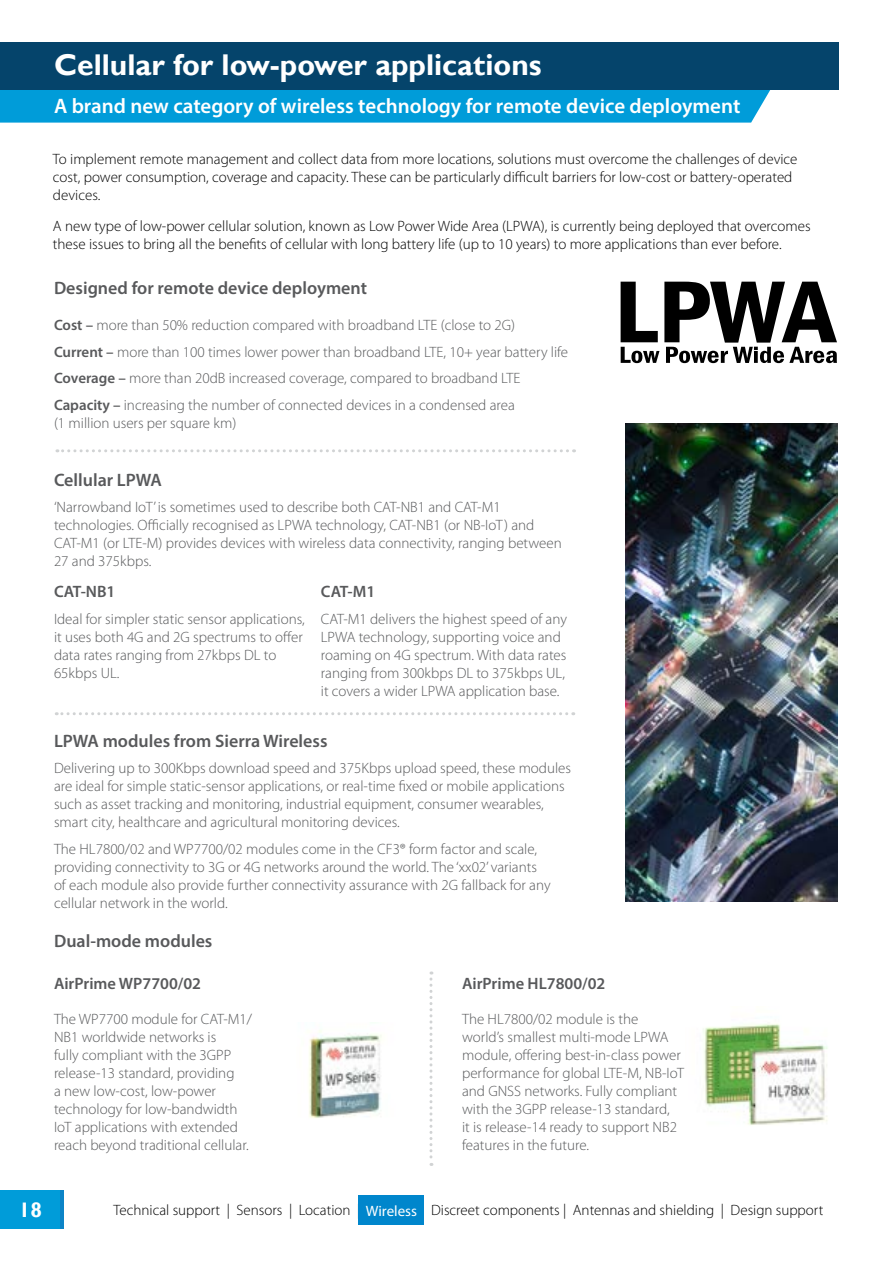
<style>
.page{position:relative;width:893px;height:1263px;background:#fff}
.page>*{position:absolute;margin:0;border:0;box-sizing:border-box;transform-origin:0 0}
.t1{font:700 30px "Gill Sans";color:#fff}
.t2{font:600 21px "Myriad Pro";color:#fff}
.t3{font:700 21px "Gill Sans";color:#fff}
.t4{font:600 18px "Myriad Pro";color:#58595b}
.t5{font:600 16.5px "Myriad Pro";color:#58595b}
.t6{font:300 15px/18px "Myriad Pro";color:#58595b}
.t7{font:300 15px/18px "Myriad Pro";color:#000101}
.t8{font:300 15px "Myriad Pro";color:#000}
.s1{font-weight:600}
.s2{font-weight:400;color:#fff}
</style>
<div class="page">
<div style="left:0;top:1191px;width:64px;height:38px;background:#0c84c7"></div>
<div style="left:0;top:1191px;width:60px;height:38px;background:#009cd9"></div>
<img style="left:625px;top:423px;width:212px;height:478px">
<img style="left:703px;top:1023px;width:125px;height:102px">
<img style="left:309px;top:1030px;width:73px;height:88px">
<svg style="left:621px;top:282px;width:216px;height:81px"></svg>
<div style="left:0;top:90px;width:770px;height:33px;background:#009cd9"></div>
<div style="left:0;top:43px;width:839px;height:47px;background:#05446b"></div>
<div style="left:359px;top:1195px;width:65px;height:30px;background:#0086cc"></div>
<svg style="left:429px;top:971px;width:3px;height:195px"></svg>
<svg style="left:57px;top:449px;width:510px;height:3px"></svg>
<svg style="left:56px;top:712px;width:511px;height:3px"></svg>
<h1 class="t1" style="left:54px;top:47px;width:489px">Cellular for low-power applications</h1>
<h2 class="t2" style="left:54px;top:93px;width:688px">A brand new category of wireless technology for remote device deployment</h2>
<p class="t7" style="left:53px;top:151px;width:746px">To implement remote management and collect data from more locations, solutions must overcome the challenges of device cost, power consumption, coverage and capacity. These can be particularly difficult barriers for low-cost or battery-operated devices.</p>
<p class="t7" style="left:53px;top:217px;width:759px">A new type of low-power cellular solution, known as Low Power Wide Area (LPWA), is currently being deployed that overcomes these issues to bring all the benefits of cellular with long battery life (up to 10 years) to more applications than ever before.</p>
<p class="t4" style="left:54px;top:277px;width:315px">Designed for remote device deployment</p>
<p class="t6" style="left:54px;top:312px;width:516px;line-height:26.5px"><span class="s1">Cost –</span> more than 50% reduction compared with broadband LTE (close to 2G)<br><span class="s1">Current –</span> more than 100 times lower power than broadband LTE, 10+ year battery life <span class="s1">Coverage –</span> more than 20dB increased coverage, compared to broadband LTE <span class="s1">Capacity –</span> increasing the number of connected devices in a condensed area</p>
<p class="t6" style="left:54px;top:414px;width:184px">(1 million users per square km)</p>
<p class="t4" style="left:54px;top:468px;width:109px">Cellular LPWA</p>
<p class="t6" style="left:54px;top:498px;width:509px">‘Narrowband IoT’ is sometimes used to describe both CAT-NB1 and CAT-M1 technologies. Officially recognised as LPWA technology, CAT-NB1 (or NB-IoT) and CAT-M1 (or LTE-M) provides devices with wireless data connectivity, ranging between 27 and 375kbps.</p>
<p class="t5" style="left:321px;top:581px;width:56px">CAT-M1</p>
<p class="t6" style="left:321px;top:610px;width:248px">CAT-M1 delivers the highest speed of any LPWA technology, supporting voice and roaming on 4G spectrum. With data rates ranging from 300kbps DL to 375kbps UL, it covers a wider LPWA application base.</p>
<p class="t4" style="left:54px;top:729px;width:275px">LPWA modules from Sierra Wireless</p>
<p class="t6" style="left:54px;top:759px;width:519px">Delivering up to 300Kbps download speed and 375Kbps upload speed, these modules are ideal for simple static-sensor applications, or real-time fixed or mobile applications such as asset tracking and monitoring, industrial equipment, consumer wearables, smart city, healthcare and agricultural monitoring devices.</p>
<p class="t6" style="left:54px;top:840px;width:498px">The HL7800/02 and WP7700/02 modules come in the CF3® form factor and scale, providing connectivity to 3G or 4G networks around the world. The ‘xx02’ variants of each module also provide further connectivity assurance with 2G fallback for any cellular network in the world.</p>
<p class="t4" style="left:54px;top:930px;width:160px">Dual-mode modules</p>
<p class="t5" style="left:54px;top:581px;width:63px">CAT-NB1</p>
<p class="t6" style="left:54px;top:610px;width:252px">Ideal for simpler static sensor applications, it uses both 4G and 2G spectrums to offer data rates ranging from 27kbps DL to 65kbps UL.</p>
<p class="t5" style="left:54px;top:973px;width:149px">AirPrime WP7700/02</p>
<p class="t6" style="left:54px;top:1010px;width:200px">The WP7700 module for CAT-M1/<br>NB1 worldwide networks is<br>fully compliant with the 3GPP release-13 standard, providing<br>a new low-cost, low-power technology for low-bandwidth<br>IoT applications with extended reach beyond traditional cellular.</p>
<p class="t5" style="left:462px;top:973px;width:145px">AirPrime HL7800/02</p>
<p class="t6" style="left:462px;top:1010px;width:224px">The HL7800/02 module is the<br>world’s smallest multi-mode LPWA module, offering best-in-class power performance for global LTE-M, NB-IoT and GNSS networks. Fully compliant with the 3GPP release-13 standard,<br>it is release-14 ready to support NB2 features in the future.</p>
<h2 class="t3" style="left:19px;top:1197px;width:25px">18</h2>
<p class="t8" style="left:114px;top:1202px;width:305px">Technical support | Sensors | Location | <span class="s2">Wireless</span></p>
<p class="t8" style="left:409px;top:1202px;width:416px">s | Discreet components | Antennas and shielding | Design support</p>
</div>
